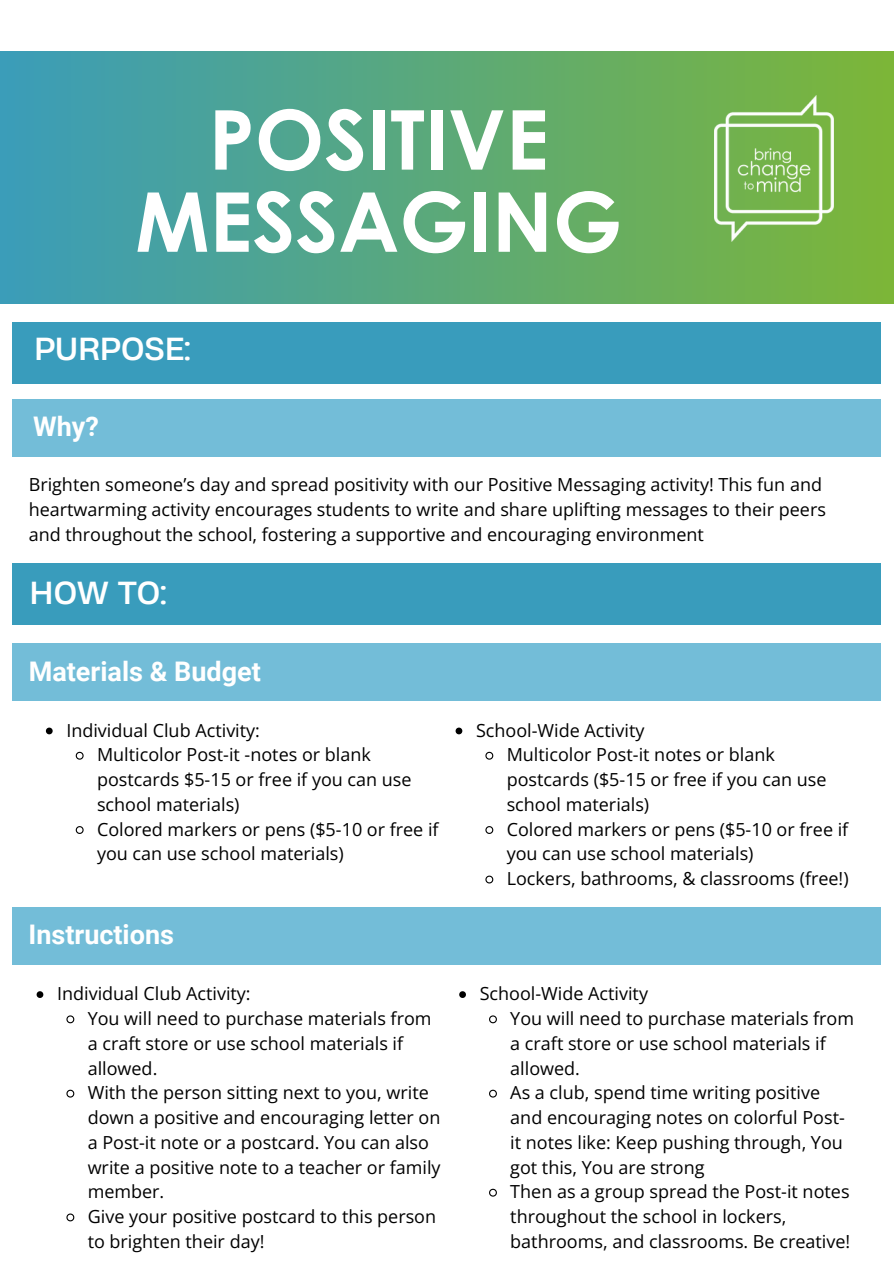
<style>
.page{position:relative;width:894px;height:1264px;background:#fff}
.page>*{position:absolute;margin:0;border:0;box-sizing:border-box;transform-origin:0 0}
.t1{font:700 82.5px/82.2px "Century Gothic";color:#fff;text-align:center}
.t2{font:30px "Heading Now 74";color:#fff}
.t3{font:700 27px "Roboto";color:#fff}
.t4{font:18px/24.8px "Open Sans";color:#000}
</style>
<div class="page">
<div style="left:0;top:51px;width:893px;height:253px;background:linear-gradient(to right,#3a9db9,#7cb637)"></div>
<img style="left:714px;top:96px;width:119px;height:146px">
<div style="left:12px;top:322px;width:868px;height:62px;background:#399cbc"></div>
<div style="left:13px;top:398px;width:868px;height:58px;background:#73bdd8"></div>
<div style="left:12px;top:562px;width:868px;height:62px;background:#399cbc"></div>
<div style="left:12px;top:643px;width:868px;height:58px;background:#73bdd8"></div>
<div style="left:12px;top:907px;width:868px;height:57px;background:#73bdd8"></div>
<svg style="left:459px;top:991px;width:7px;height:6px"></svg>
<svg style="left:489px;top:1015px;width:8px;height:9px"></svg>
<svg style="left:489px;top:1089px;width:8px;height:9px"></svg>
<svg style="left:489px;top:1188px;width:8px;height:9px"></svg>
<svg style="left:37px;top:991px;width:6px;height:6px"></svg>
<svg style="left:66px;top:1015px;width:9px;height:9px"></svg>
<svg style="left:66px;top:1089px;width:9px;height:9px"></svg>
<svg style="left:66px;top:1213px;width:9px;height:9px"></svg>
<svg style="left:46px;top:727px;width:7px;height:7px"></svg>
<svg style="left:75px;top:751px;width:9px;height:9px"></svg>
<svg style="left:75px;top:826px;width:9px;height:8px"></svg>
<svg style="left:455px;top:727px;width:7px;height:7px"></svg>
<svg style="left:485px;top:751px;width:9px;height:9px"></svg>
<svg style="left:485px;top:826px;width:9px;height:8px"></svg>
<svg style="left:485px;top:875px;width:9px;height:9px"></svg>
<p class="t1" style="left:135px;top:96px;width:488px">POSITIVE<br>MESSAGING</p>
<h2 class="t2" style="left:34px;top:328px;width:158px">PURPOSE:</h2>
<h3 class="t3" style="left:33px;top:411px;width:67px">Why?</h3>
<h3 class="t4" style="left:29px;top:472px;width:798px">Brighten someone’s day and spread positivity with our Positive Messaging activity! This fun and heartwarming activity encourages students to write and share uplifting messages to their peers and throughout the school, fostering a supportive and encouraging environment</h3>
<p class="t2" style="left:30px;top:572px;width:139px">HOW TO:</p>
<h2 class="t3" style="left:29px;top:655px;width:234px">Materials &amp; Budget</h2>
<p class="t4" style="left:66px;top:717px;width:195px">Individual Club Activity:</p>
<p class="t4" style="left:97px;top:742px;width:316px">Multicolor Post-it -notes or blank postcards $5-15 or free if you can use school materials)</p>
<p class="t4" style="left:97px;top:816px;width:343px">Colored markers or pens ($5-10 or free if you can use school materials)</p>
<p class="t3" style="left:29px;top:919px;width:147px">Instructions</p>
<p class="t4" style="left:57px;top:980px;width:195px">Individual Club Activity:</p>
<p class="t4" style="left:88px;top:1005px;width:345px">You will need to purchase materials from a craft store or use school materials if allowed.</p>
<h3 class="t4" style="left:88px;top:1079px;width:354px">With the person sitting next to you, write down a positive and encouraging letter on a Post-it note or a postcard. You can also write a positive note to a teacher or family member.</h3>
<p class="t4" style="left:88px;top:1203px;width:350px">Give your positive postcard to this person to brighten their day!</p>
<p class="t4" style="left:476px;top:717px;width:170px">School-Wide Activity</p>
<p class="t4" style="left:506px;top:742px;width:321px">Multicolor Post-it notes or blank postcards ($5-15 or free if you can use school materials)</p>
<p class="t4" style="left:506px;top:816px;width:343px">Colored markers or pens ($5-10 or free if you can use school materials)</p>
<p class="t4" style="left:506px;top:865px;width:343px">Lockers, bathrooms, &amp; classrooms (free!)</p>
<p class="t4" style="left:479px;top:980px;width:170px">School-Wide Activity</p>
<p class="t4" style="left:510px;top:1005px;width:345px">You will need to purchase materials from a craft store or use school materials if allowed.</p>
<p class="t4" style="left:510px;top:1079px;width:336px">As a club, spend time writing positive and encouraging notes on colorful Post&shy;it notes like: Keep pushing through, You got this, You are strong</p>
<p class="t4" style="left:510px;top:1178px;width:341px">Then as a group spread the Post-it notes throughout the school in lockers, bathrooms, and classrooms. Be creative!</p>
</div>
